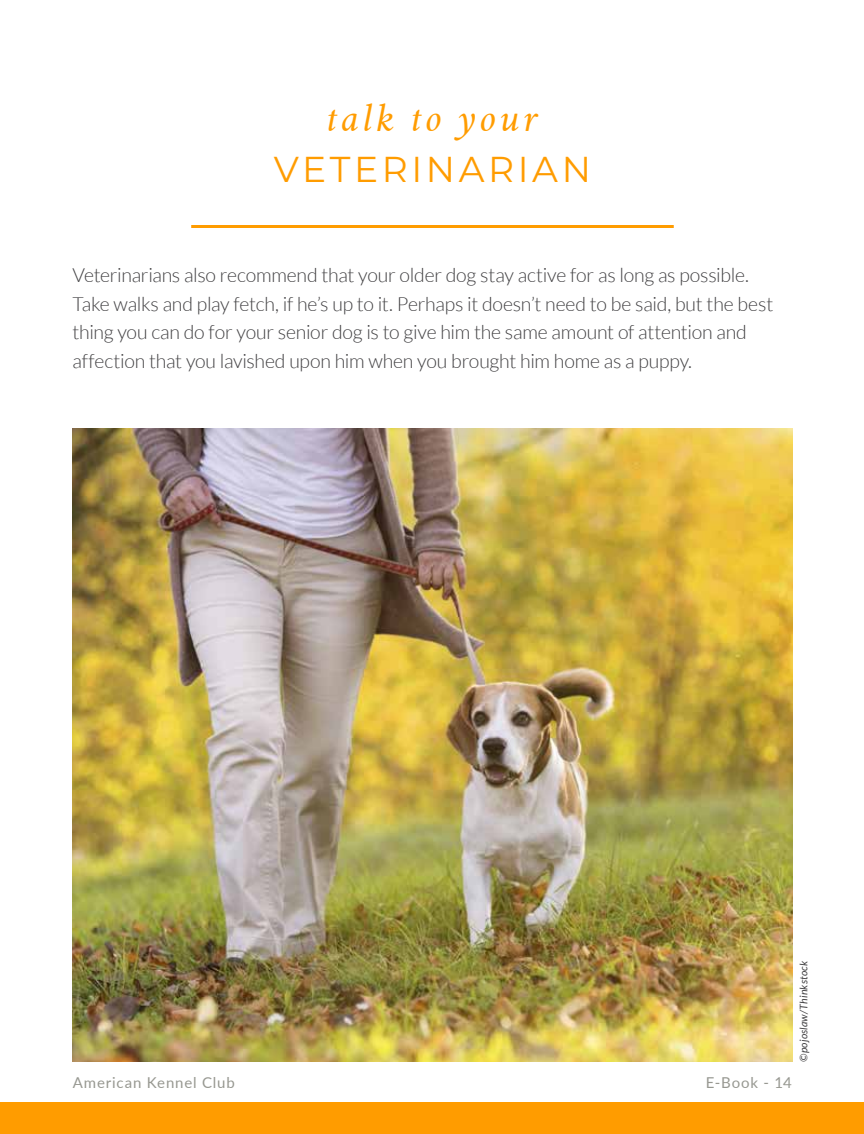
<style>
.page{position:relative;width:864px;height:1134px;background:#fff}
.page>*{position:absolute;margin:0;border:0;box-sizing:border-box;transform-origin:0 0}
.t1{font:36px "Montserrat";letter-spacing:.1em;color:#ff9c00}
.t2{font:italic 36px "Crimson Text";letter-spacing:.1em;color:#ff9c00}
.t3{font:300 19.5px/28.5px "Lato";letter-spacing:-.015em;color:#414042}
.t4{font:15px "Lato";letter-spacing:.055em;color:#979891}
.t5{font:italic 10.5px "Lato";letter-spacing:.02em;color:#414042}
</style>
<div class="page">
<div style="left:0;top:1102px;width:864px;height:32px;background:#ff9c00"></div>
<hr style="left:191px;top:225px;width:483px;height:3px;background:#ff9c00">
<img style="left:72px;top:429px;width:720px;height:633px">
<h1 class="t2" style="left:327px;top:97px;width:213px">talk to your</h1>
<h1 class="t1" style="left:274px;top:145px;width:318px">VETERINARIAN</h1>
<p class="t3" style="left:72px;top:261px;width:702px">Veterinarians also recommend that your older dog stay active for as long as possible.<br>Take walks and play fetch, if he’s up to it. Perhaps it doesn’t need to be said, but the best thing you can do for your senior dog is to give him the same amount of attention and affection that you lavished upon him when you brought him home as a puppy.</p>
<p class="t4" style="left:73px;top:1072px;width:164px">American Kennel Club</p>
<p class="t4" style="left:706px;top:1072px;width:88px">E-Book - 14</p>
<p class="t5" style="left:798px;top:1062px;width:103px;rotate:-90deg">©pojoslaw/Thinkstock</p>
</div>
